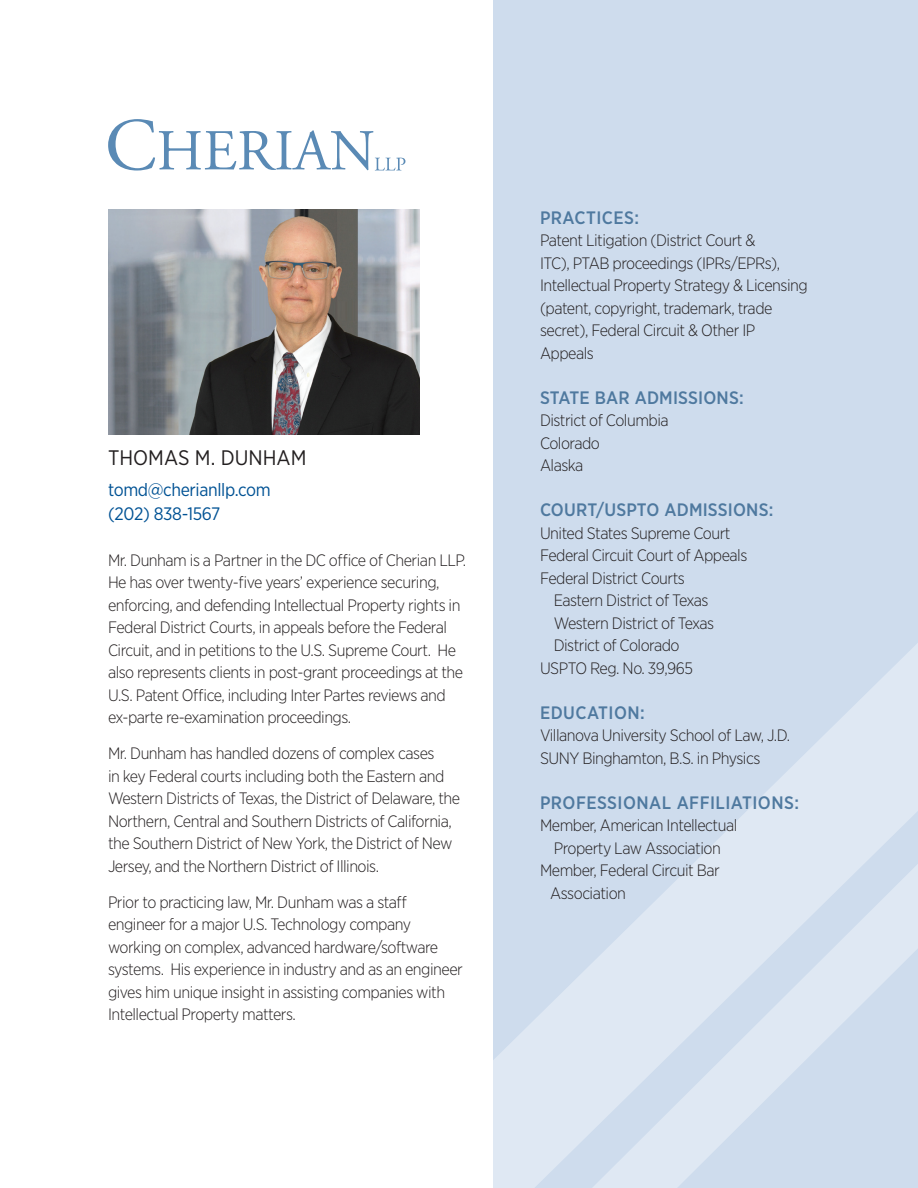
<style>
.page{position:relative;width:918px;height:1188px;background:#fff}
.page>*{position:absolute;margin:0;border:0;box-sizing:border-box;transform-origin:0 0}
.t1{font:21px "Gotham Narrow";color:#231f20}
.t2{font:500 18px "Gotham Narrow";letter-spacing:.015em;color:#4f799f}
.t3{font:18px "Gotham Narrow";letter-spacing:-.02em;color:#005294}
.t4{font:300 16.5px/22.5px "Gotham Narrow";letter-spacing:-.03em;color:#231f20}
</style>
<div class="page">
<svg style="left:108px;top:119px;width:297px;height:52px"></svg>
<div style="left:494px;top:0;width:424px;height:1188px;background:#cedced"></div>
<svg style="left:493px;top:594px;width:72px;height:594px"></svg>
<svg style="left:565px;top:643px;width:353px;height:545px"></svg>
<img style="left:108px;top:210px;width:311px;height:225px">
<p class="t1" style="left:108px;top:445px;width:200px">THOMAS M. DUNHAM</p>
<p class="t3" style="left:108px;top:479px;width:164px">tomd@cherianllp.com</p>
<p class="t3" style="left:108px;top:503px;width:114px">(202) 838-1567</p>
<p class="t4" style="left:108px;top:548px;width:360px">Mr. Dunham is a Partner in the DC office of Cherian LLP.<br>He has over twenty-five years’ experience securing, enforcing, and defending Intellectual Property rights in Federal District Courts, in appeals before the Federal Circuit, and in petitions to the U.S. Supreme Court. He also represents clients in post-grant proceedings at the U.S. Patent Office, including Inter Partes reviews and ex-parte re-examination proceedings.</p>
<p class="t4" style="left:108px;top:742px;width:354px">Mr. Dunham has handled dozens of complex cases<br>in key Federal courts including both the Eastern and Western Districts of Texas, the District of Delaware, the Northern, Central and Southern Districts of California, the Southern District of New York, the District of New Jersey, and the Northern District of Illinois.</p>
<p class="t4" style="left:108px;top:890px;width:356px">Prior to practicing law, Mr. Dunham was a staff engineer for a major U.S. Technology company working on complex, advanced hardware/software systems. His experience in industry and as an engineer gives him unique insight in assisting companies with Intellectual Property matters.</p>
<p class="t2" style="left:540px;top:206px;width:101px">PRACTICES:</p>
<p class="t4" style="left:540px;top:229px;width:269px">Patent Litigation (District Court &amp;<br>ITC), PTAB proceedings (IPRs/EPRs), Intellectual Property Strategy &amp; Licensing (patent, copyright, trademark, trade secret), Federal Circuit &amp; Other IP Appeals</p>
<p class="t2" style="left:540px;top:386px;width:205px">STATE BAR ADMISSIONS:</p>
<p class="t4" style="left:540px;top:409px;width:130px">District of Columbia</p>
<p class="t4" style="left:540px;top:431px;width:62px">Colorado</p>
<p class="t4" style="left:540px;top:454px;width:45px">Alaska</p>
<p class="t2" style="left:540px;top:499px;width:235px">COURT/USPTO ADMISSIONS:</p>
<p class="t4" style="left:540px;top:521px;width:192px">United States Supreme Court</p>
<p class="t4" style="left:540px;top:544px;width:209px">Federal Circuit Court of Appeals</p>
<p class="t4" style="left:540px;top:566px;width:146px">Federal District Courts</p>
<p class="t4" style="left:554px;top:589px;width:156px">Eastern District of Texas</p>
<p class="t4" style="left:554px;top:611px;width:162px">Western District of Texas</p>
<p class="t4" style="left:554px;top:634px;width:127px">District of Colorado</p>
<p class="t4" style="left:540px;top:656px;width:155px">USPTO Reg. No. 39,965</p>
<p class="t2" style="left:540px;top:701px;width:106px">EDUCATION:</p>
<p class="t4" style="left:540px;top:724px;width:252px">Villanova University School of Law, J.D.</p>
<p class="t4" style="left:540px;top:746px;width:222px">SUNY Binghamton, B.S. in Physics</p>
<p class="t2" style="left:540px;top:791px;width:261px">PROFESSIONAL AFFILIATIONS:</p>
<p class="t4" style="left:540px;top:814px;width:199px;text-align:center">Member, American Intellectual<br>Property Law Association</p>
<p class="t4" style="left:550px;top:859px;width:171px;text-indent:-10px">Member, Federal Circuit Bar<br>Association</p>
</div>
